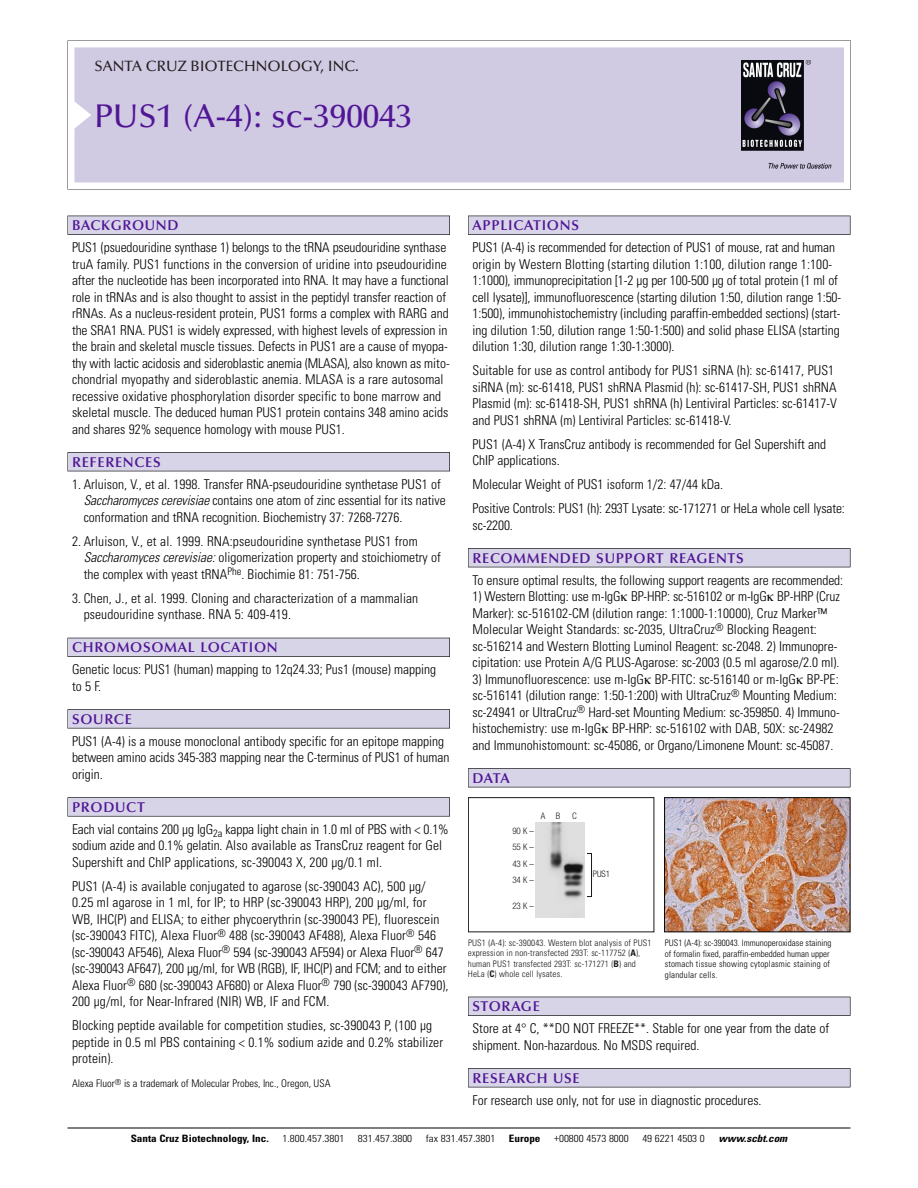
<style>
.page{position:relative;width:918px;height:1188px;background:#fff}
.page>*{position:absolute;margin:0;border:0;box-sizing:border-box;transform-origin:0 0}
.t1{font:500 33px "Optima";color:#511695}
.t2{font:500 15px "Optima";color:#231f20}
.t3{font:600 14.25px "Optima";letter-spacing:.05em;color:#511695}
.t4{font:300 condensed 13.5px/16.5px "Univers";color:#000}
.t5{font:300 condensed 10.5px "Univers";color:#000}
.t6{font:300 condensed 10.2px "Univers";color:#000;scale:1.1 1}
.t7{font:700 condensed 10.2px "Univers";color:#000;scale:1.1 1}
.t8{font:italic 700 condensed 10.2px "Univers";color:#000;scale:1.1 1}
.t9{font:300 condensed 9px/10.5px "Univers";letter-spacing:.015em;color:#191919}
.t10{font:300 condensed 9px/10.5px "Univers";color:#000}
.t11{font:300 condensed 9px/16.5px "Helvetica Neue";color:#191919;text-align:justify}
.s1{font-style:italic}
.s2{font-weight:700}
</style>
<div class="page">
<svg style="left:68px;top:40px;width:783px;height:149px"></svg>
<div style="left:74px;top:47px;width:770px;height:135px;background:#d1cae3"></div>
<img style="left:741px;top:60px;width:90px;height:108px">
<div style="left:68px;top:216px;width:382px;height:19px;background:#535256"></div>
<div style="left:68px;top:216px;width:381px;height:18px;background:#d7d4e8"></div>
<div style="left:68px;top:452px;width:382px;height:19px;background:#515155"></div>
<div style="left:68px;top:453px;width:381px;height:18px;background:#d7d4e8"></div>
<div style="left:68px;top:638px;width:382px;height:19px;background:#515057"></div>
<div style="left:68px;top:638px;width:381px;height:18px;background:#d7d4e8"></div>
<div style="left:68px;top:709px;width:382px;height:19px;background:#575659"></div>
<div style="left:68px;top:710px;width:381px;height:18px;background:#d7d4e8"></div>
<svg style="left:68px;top:797px;width:382px;height:20px"></svg>
<div style="left:68px;top:798px;width:381px;height:18px;background:#d7d4e8"></div>
<div style="left:468px;top:216px;width:382px;height:19px;background:#535256"></div>
<div style="left:468px;top:216px;width:382px;height:18px;background:#d7d4e8"></div>
<div style="left:468px;top:548px;width:382px;height:19px;background:#515155"></div>
<div style="left:468px;top:549px;width:382px;height:18px;background:#d7d4e8"></div>
<div style="left:468px;top:768px;width:382px;height:19px;background:#545357"></div>
<div style="left:468px;top:769px;width:382px;height:18px;background:#d7d4e8"></div>
<div style="left:468px;top:997px;width:382px;height:19px;background:#525156"></div>
<div style="left:468px;top:997px;width:382px;height:18px;background:#d7d4e8"></div>
<div style="left:468px;top:1068px;width:382px;height:19px;background:#545357"></div>
<div style="left:468px;top:1069px;width:382px;height:18px;background:#d7d4e8"></div>
<hr style="left:68px;top:1128px;width:782px;height:1px;background:#000">
<div style="left:468px;top:797px;width:186px;height:135px;border:1px solid #191919"></div>
<img style="left:535px;top:822px;width:50px;height:96px">
<div style="left:587px;top:853px;width:5px;height:44px;border:1px solid #191919"></div>
<img style="left:666px;top:799px;width:182px;height:131px">
<div style="left:664px;top:797px;width:186px;height:135px;border:1px solid #000"></div>
<p class="t2" style="left:94px;top:60px;width:266px">SANTA CRUZ BIOTECHNOLOGY, INC.</p>
<p class="t1" style="left:94px;top:102px;width:319px">PUS1 (A-4): sc-390043</p>
<p class="t3" style="left:72px;top:219px;width:108px">BACKGROUND</p>
<p class="t4" style="left:72px;top:240px;width:379px">PUS1 (psuedouridine synthase 1) belongs to the tRNA pseudouridine synthase truA family. PUS1 functions in the conversion of uridine into pseudouridine after the nucleotide has been incorporated into RNA. It may have a functional role in tRNAs and is also thought to assist in the peptidyl transfer reaction of rRNAs. As a nucleus-resident protein, PUS1 forms a complex with RARG and the SRA1 RNA. PUS1 is widely expressed, with highest levels of expression in the brain and skeletal muscle tissues. Defects in PUS1 are a cause of myopa&shy;thy with lactic acidosis and sideroblastic anemia (MLASA), also known as mito&shy;chondrial myopathy and sideroblastic anemia. MLASA is a rare autosomal recessive oxidative phosphorylation disorder specific to bone marrow and skeletal muscle. The deduced human PUS1 protein contains 348 amino acids and shares 92% sequence homology with mouse PUS1.</p>
<p class="t3" style="left:72px;top:456px;width:90px">REFERENCES</p>
<p class="t4" style="left:84px;top:477px;width:364px;text-indent:-12px">1. Arluison, V., et al. 1998. Transfer RNA-pseudouridine synthetase PUS1 of<br><span class="s1">Saccharomycescerevisiae</span> contains one atom of zinc essential for its native conformation and tRNA recognition. Biochemistry 37: 7268-7276.</p>
<p class="t4" style="left:84px;top:534px;width:359px;text-indent:-12px">2. Arluison, V., et al. 1999. RNA:pseudouridine synthetase PUS1 from<br><span class="s1">Saccharomyces cerevisiae:</span>oligomerization property and stoichiometry of the complex with yeast tRNA<sup>Phe</sup>. Biochimie 81: 751-756.</p>
<p class="t4" style="left:84px;top:591px;width:336px;text-indent:-12px">3. Chen, J., et al. 1999. Cloning and characterization of a mammalian pseudouridine synthase. RNA 5: 409-419.</p>
<p class="t3" style="left:72px;top:641px;width:207px">CHROMOSOMAL LOCATION</p>
<p class="t4" style="left:72px;top:663px;width:365px">Genetic locus: PUS1 (human) mapping to 12q24.33; Pus1 (mouse) mapping to 5 F.</p>
<p class="t3" style="left:72px;top:713px;width:61px">SOURCE</p>
<p class="t4" style="left:72px;top:734px;width:379px">PUS1 (A-4) is a mouse monoclonal antibody specific for an epitope mapping between amino acids 345-383 mapping near the C-terminus of PUS1 of human origin.</p>
<p class="t3" style="left:72px;top:801px;width:74px">PRODUCT</p>
<p class="t4" style="left:72px;top:822px;width:378px">Each vial contains 200 µg IgG<sub>2a</sub> kappa light chain in 1.0 ml of PBS with &lt; 0.1% sodium azide and 0.1% gelatin. Also available as TransCruz reagent for Gel<br>Supershift and ChIP applications, sc-390043 X, 200 µg/0.1 ml.</p>
<p class="t4" style="left:72px;top:879px;width:378px">PUS1 (A-4) is available conjugated to agarose (sc-390043 AC), 500 µg/ 0.25 ml agarose in 1 ml, for IP; to HRP (sc-390043 HRP), 200 µg/ml, for WB, IHC(P) and ELISA; to either phycoerythrin (sc-390043 PE), fluorescein (sc-390043 FITC), Alexa Fluor<sup>®</sup> 488 (sc-390043 AF488), Alexa Fluor<sup>®</sup> 546 (sc-390043 AF546), Alexa Fluor<sup>®</sup> 594 (sc-390043 AF594) or Alexa Fluor<sup>®</sup> 647 (sc-390043 AF647), 200 µg/ml, for WB (RGB), IF, IHC(P) and FCM; and to either Alexa Fluor<sup>®</sup> 680 (sc-390043 AF680) or Alexa Fluor<sup>®</sup> 790 (sc-390043 AF790), 200 µg/ml, for Near-Infrared (NIR) WB, IF and FCM.</p>
<p class="t4" style="left:72px;top:1019px;width:373px">Blocking peptide available for competition studies, sc-390043 P, (100 µg peptide in 0.5 ml PBS containing &lt; 0.1% sodium azide and 0.2% stabilizer protein).</p>
<p class="t5" style="left:72px;top:1080px;width:260px">Alexa Fluor<sup>®</sup> is a trademark of Molecular Probes, Inc., Oregon, USA</p>
<p class="t3" style="left:473px;top:219px;width:108px">APPLICATIONS</p>
<p class="t4" style="left:473px;top:240px;width:370px">PUS1 (A-4) is recommended for detection of PUS1 of mouse, rat and human origin by Western Blotting (starting dilution 1:100, dilution range 1:100- 1:1000), immunoprecipitation [1-2 µg per 100-500 µg of total protein (1 ml of cell lysate)], immunofluorescence (starting dilution 1:50, dilution range 1:50- 1:500), immunohistochemistry (including paraffin-embedded sections) (start&shy;ing dilution 1:50, dilution range 1:50-1:500) and solid phase ELISA (starting dilution 1:30, dilution range 1:30-1:3000).</p>
<p class="t4" style="left:473px;top:363px;width:366px">Suitable for use as control antibody for PUS1 siRNA (h): sc-61417, PUS1 siRNA (m): sc-61418, PUS1 shRNA Plasmid (h): sc-61417-SH, PUS1 shRNA Plasmid (m): sc-61418-SH, PUS1 shRNA (h) Lentiviral Particles: sc-61417-V and PUS1 shRNA (m) Lentiviral Particles: sc-61418-V.</p>
<p class="t4" style="left:473px;top:437px;width:355px">PUS1 (A-4) X TransCruz antibody is recommended for Gel Supershift and<br>ChIP applications.</p>
<p class="t4" style="left:473px;top:477px;width:252px">Molecular Weight of PUS1 isoform 1/2: 47/44 kDa.</p>
<p class="t4" style="left:473px;top:501px;width:374px">Positive Controls: PUS1 (h): 293T Lysate: sc-171271 or HeLa whole cell lysate: sc-2200.</p>
<p class="t3" style="left:473px;top:552px;width:273px">RECOMMENDED SUPPORT REAGENTS</p>
<p class="t4" style="left:473px;top:573px;width:372px">To ensure optimal results, the following support reagents are recommended:</p>
<p class="t4" style="left:473px;top:589px;width:369px">1) Western Blotting: use m-IgG BP-HRP: sc-516102 or m-IgG BP-HRP (Cruz Marker): sc-516102-CM (dilution range: 1:1000-1:10000), Cruz Marker™ Molecular Weight Standards: sc-2035, UltraCruz<sup>®</sup> Blocking Reagent: sc-516214 and Western Blotting Luminol Reagent: sc-2048. 2) Immunopre&shy;cipitation: use Protein A/G PLUS-Agarose: sc-2003 (0.5 ml agarose/2.0 ml).</p>
<p class="t4" style="left:473px;top:672px;width:369px">3) Immunofluorescence: use m-IgG BP-FITC: sc-516140 or m-IgG BP-PE: sc-516141 (dilution range: 1:50-1:200) with UltraCruz<sup>®</sup> Mounting Medium: sc-24941 or UltraCruz<sup>®</sup> Hard-set Mounting Medium: sc-359850. 4) Immuno&shy;histochemistry: use m-IgG BP-HRP: sc-516102 with DAB, 50X: sc-24982 and Immunohistomount: sc-45086, or Organo/Limonene Mount: sc-45087.</p>
<p class="t3" style="left:473px;top:772px;width:39px">DATA</p>
<p class="t11" style="left:541px;top:809px;width:21px">A B</p>
<p class="t11" style="left:572px;top:809px;width:6px">C</p>
<p class="t11" style="left:512px;top:823px;width:23px">90K– 55K– 43K– 34K–</p>
<p class="t11" style="left:512px;top:898px;width:23px">23K–</p>
<p class="t11" style="left:593px;top:867px;width:19px">PUS1</p>
<p class="t9" style="left:468px;top:938px;width:185px">PUS1 (A-4): sc-390043. Western blot analysis of PUS1 expression in non-transfected 293T: sc-117752 (<span class="s2">A</span>), human PUS1 transfected 293T: sc-171271 (<span class="s2">B</span>) and HeLa (<span class="s2">C</span>) whole cell lysates.</p>
<p class="t10" style="left:665px;top:939px;width:168px">PUS1 (A-4): sc-390043. Immunoperoxidase staining of formalin fixed, paraffin-embedded human upper stomach tissue showing cytoplasmic staining of glandular cells.</p>
<p class="t3" style="left:473px;top:1000px;width:69px">STORAGE</p>
<p class="t4" style="left:473px;top:1021px;width:358px">Store at 4° C, **DO NOT FREEZE**. Stable for one year from the date of shipment. Non-hazardous. No MSDS required.</p>
<p class="t3" style="left:473px;top:1072px;width:109px">RESEARCH USE</p>
<p class="t4" style="left:473px;top:1093px;width:291px">For research use only, not for use in diagnostic procedures.</p>
<p class="t7" style="left:131px;top:1135px;width:127px">Santa Cruz Biotechnology, Inc.</p>
<p class="t6" style="left:282px;top:1135px;width:58px">1.800.457.3801</p>
<p class="t6" style="left:358px;top:1135px;width:51px">831.457.3800</p>
<p class="t6" style="left:426px;top:1135px;width:65px">fax 831.457.3801</p>
<p class="t7" style="left:509px;top:1135px;width:30px">Europe</p>
<p class="t6" style="left:554px;top:1135px;width:69px">+00800 4573 8000</p>
<p class="t6" style="left:642px;top:1135px;width:58px">49 6221 4503 0</p>
<p class="t8" style="left:719px;top:1135px;width:66px">www.scbt.com</p>
</div>
